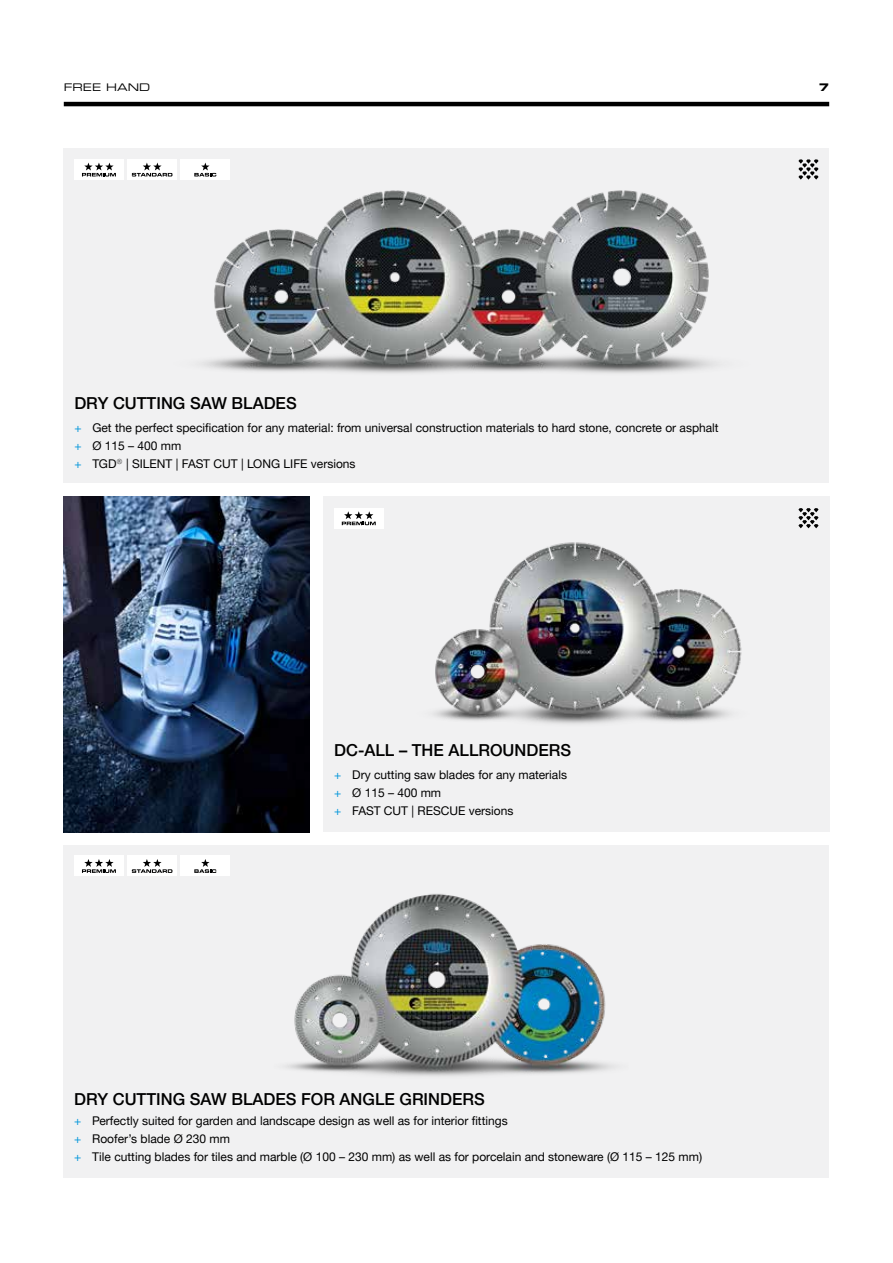
<style>
.page{position:relative;width:893px;height:1263px;background:#fff}
.page>*{position:absolute;margin:0;border:0;box-sizing:border-box;transform-origin:0 0}
.t1{font:500 16.5px "Helvetica Neue LTW1 G";color:#000}
.t2{font:12px/18px "Helvetica Neue LTW1 G";color:#000}
.t3{font:10.5px "Eurostile LT Std Ex 2";color:#000}
.t4{font:10.5px "Eurostile LT Std Bold Ex 2";color:#000}
.s1{font-family:"Helvetica Neue LT Pro";color:#0095da}
</style>
<div class="page">
<hr style="left:64px;top:102px;width:765px;height:4px;background:#000">
<div style="left:323px;top:496px;width:506px;height:336px;background:#f1f1f2"></div>
<div style="left:64px;top:845px;width:765px;height:333px;background:#f1f1f2"></div>
<div style="left:64px;top:149px;width:765px;height:334px;background:#f1f1f2"></div>
<svg style="left:798px;top:159px;width:21px;height:21px"></svg>
<img style="left:64px;top:496px;width:246px;height:336px">
<div style="left:74px;top:159px;width:49px;height:21px;background:#fff"></div>
<svg style="left:82px;top:163px;width:34px;height:13px"></svg>
<div style="left:128px;top:159px;width:49px;height:21px;background:#fff"></div>
<svg style="left:132px;top:163px;width:40px;height:13px"></svg>
<div style="left:181px;top:159px;width:49px;height:21px;background:#fff"></div>
<svg style="left:194px;top:163px;width:22px;height:12px"></svg>
<div style="left:334px;top:508px;width:49px;height:20px;background:#fff"></div>
<svg style="left:342px;top:511px;width:23px;height:14px"></svg>
<img style="left:180px;top:175px;width:537px;height:198px">
<img style="left:365px;top:511px;width:452px;height:213px">
<svg style="left:798px;top:508px;width:21px;height:20px"></svg>
<img style="left:286px;top:894px;width:328px;height:183px">
<div style="left:74px;top:856px;width:49px;height:20px;background:#fff"></div>
<svg style="left:82px;top:859px;width:34px;height:14px"></svg>
<div style="left:128px;top:856px;width:49px;height:20px;background:#fff"></div>
<svg style="left:132px;top:859px;width:40px;height:14px"></svg>
<div style="left:181px;top:856px;width:49px;height:20px;background:#fff"></div>
<svg style="left:194px;top:859px;width:22px;height:14px"></svg>
<p class="t3" style="left:64px;top:80px;width:88px">FREE HAND</p>
<p class="t4" style="left:819px;top:80px;width:12px">7</p>
<h1 class="t1" style="left:74px;top:393px;width:224px">DRY CUTTING SAW BLADES</h1>
<p class="t2" style="left:74px;top:419px;width:646px"><span class="s1">+</span> Get the perfect specification for any material: from universal construction materials to hard stone, concrete or asphalt <span class="s1">+</span> Ø 115 – 400 mm<br><span class="s1">+</span> TGD<sup>®</sup> | SILENT | FAST CUT | LONG LIFE versions</p>
<h1 class="t1" style="left:334px;top:740px;width:238px">DC-ALL – THE ALLROUNDERS</h1>
<p class="t2" style="left:334px;top:765px;width:234px"><span class="s1">+</span> Dry cutting saw blades for any materials <span class="s1">+</span> Ø 115 – 400 mm<br><span class="s1">+</span> FAST CUT | RESCUE versions</p>
<h1 class="t1" style="left:74px;top:1089px;width:412px">DRY CUTTING SAW BLADES FOR ANGLE GRINDERS</h1>
<p class="t2" style="left:74px;top:1112px;width:629px"><span class="s1">+</span> Perfectly suited for garden and landscape design as well as for interior fittings<br><span class="s1">+</span> Roofer’s blade Ø 230 mm<br><span class="s1">+</span> Tile cutting blades for tiles and marble (Ø 100 – 230 mm) as well as for porcelain and stoneware (Ø 115 – 125 mm)</p>
</div>
